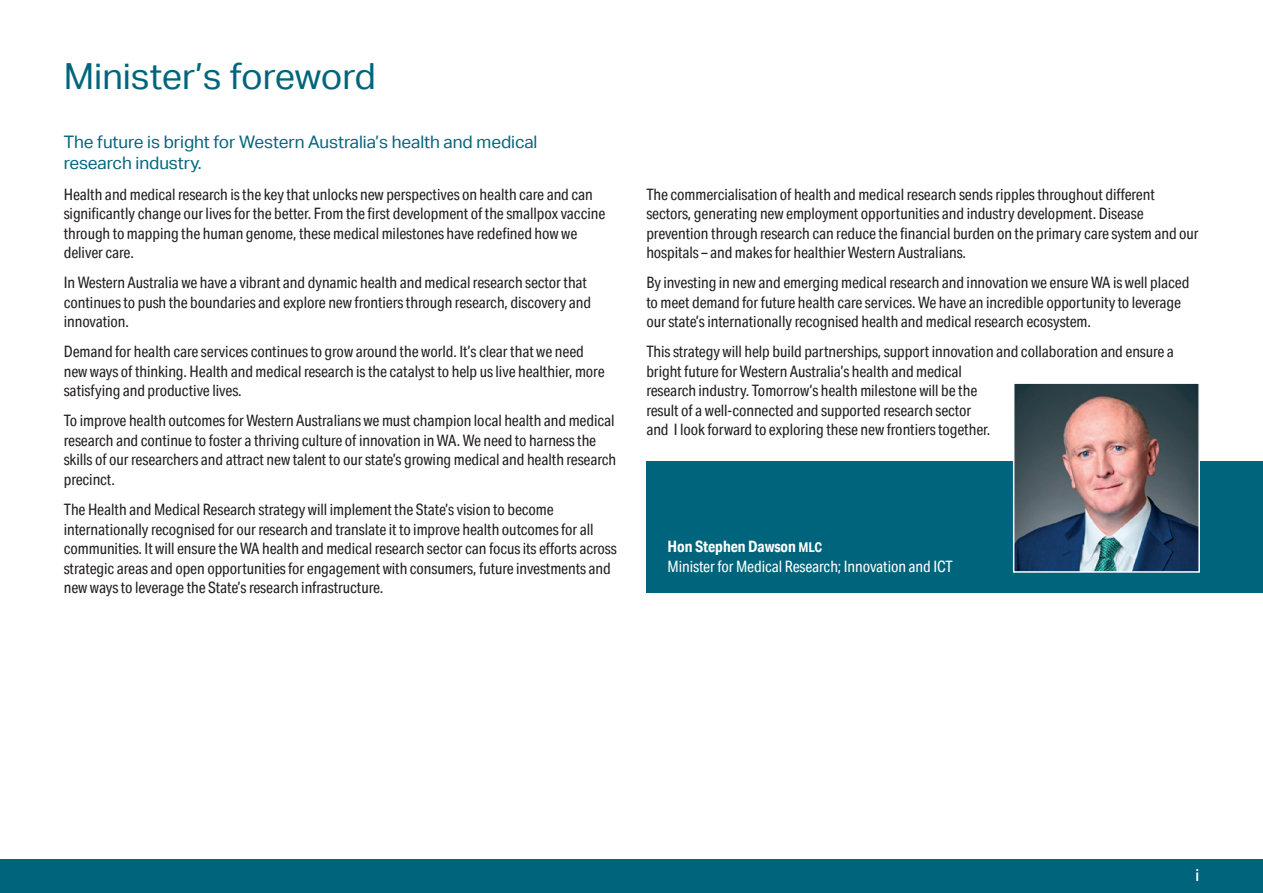
<style>
.page{position:relative;width:1263px;height:893px;background:#fff}
.page>*{position:absolute;margin:0;border:0;box-sizing:border-box;transform-origin:0 0}
.Headers{font:36px "Aktiv Grotesk";color:#00657c}
.Leader_Paragraph{font:17.25px/21px "Aktiv Grotesk";letter-spacing:-.005em;color:#00657c}
.t1{font:500 16.5px "Aktiv Grotesk Cd";color:#fff}
.Body_Copy{font:15.75px/19.5px "Aktiv Grotesk Cd";letter-spacing:-.005em;color:#231f20}
.Body_Copy-2{font:15.75px/19.5px "Aktiv Grotesk Cd";letter-spacing:-.005em;color:#fff}
.s1{font-weight:700}
.s2{font-weight:700;font-size:13.5px}
</style>
<div class="page">
<div style="left:0;top:859px;width:1263px;height:34px;background:#00657c"></div>
<hr style="left:0;top:0;width:1px;height:859px;background:#00657c">
<div style="left:646px;top:461px;width:617px;height:132px;background:#00657c"></div>
<img style="left:1016px;top:385px;width:181px;height:185px">
<div style="left:1013px;top:382px;width:187px;height:191px;border:2px solid #fff"></div>
<p class="Headers" style="left:64px;top:56px;width:314px">Minister’s foreword</p>
<p class="Leader_Paragraph" style="left:64px;top:132px;width:475px">The future is bright for Western Australia’s health and medical research industry.</p>
<p class="Body_Copy" style="left:64px;top:184px;width:543px">Health and medical research is the key that unlocks new perspectives on health care and can significantly change our lives for the better. From the first development of the smallpox vaccine through to mapping the human genome, these medical milestones have redefined how we deliver care.</p>
<p class="Body_Copy" style="left:64px;top:273px;width:529px">In Western Australia we have a vibrant and dynamic health and medical research sector that continues to push the boundaries and explore new frontiers through research, discovery and innovation.</p>
<p class="Body_Copy" style="left:64px;top:342px;width:542px">Demand for health care services continues to grow around the world. It’s clear that we need new ways of thinking. Health and medical research is the catalyst to help us live healthier, more satisfying and productive lives.</p>
<p class="Body_Copy" style="left:64px;top:411px;width:554px">To improve health outcomes for Western Australians we must champion local health and medical research and continue to foster a thriving culture of innovation in WA. We need to harness the skills of our researchers and attract new talent to our state’s growing medical and health research precinct.</p>
<p class="Body_Copy" style="left:64px;top:500px;width:554px">The Health and Medical Research strategy will implement the State’s vision to become internationally recognised for our research and translate it to improve health outcomes for all communities. It will ensure the WA health and medical research sector can focus its efforts across strategic areas and open opportunities for engagement with consumers, future investments and new ways to leverage the State’s research infrastructure.</p>
<p class="Body_Copy" style="left:646px;top:184px;width:554px">The commercialisation of health and medical research sends ripples throughout different sectors, generating new employment opportunities and industry development. Disease prevention through research can reduce the financial burden on the primary care system and our hospitals – and makes for healthier Western Australians.</p>
<p class="Body_Copy" style="left:646px;top:273px;width:545px">By investing in new and emerging medical research and innovation we ensure WA is well placed to meet demand for future health care services. We have an incredible opportunity to leverage our state’s internationally recognised health and medical research ecosystem.</p>
<p class="Body_Copy" style="left:646px;top:342px;width:529px">This strategy will help build partnerships, support innovation and collaboration and ensure a bright future for Western Australia’s health and medical<br>research industry. Tomorrow’s health milestone will be the<br>result of a well-connected and supported research sector<br>and I look forward to exploring these new frontiers together.</p>
<p class="Body_Copy-2" style="left:668px;top:537px;width:287px"><span class="s1">Hon Stephen Dawson</span> <span class="s2">MLC<br></span>Minister for Medical Research; Innovation and ICT</p>
<p class="t1" style="left:1195px;top:866px;width:5px">i</p>
</div>
